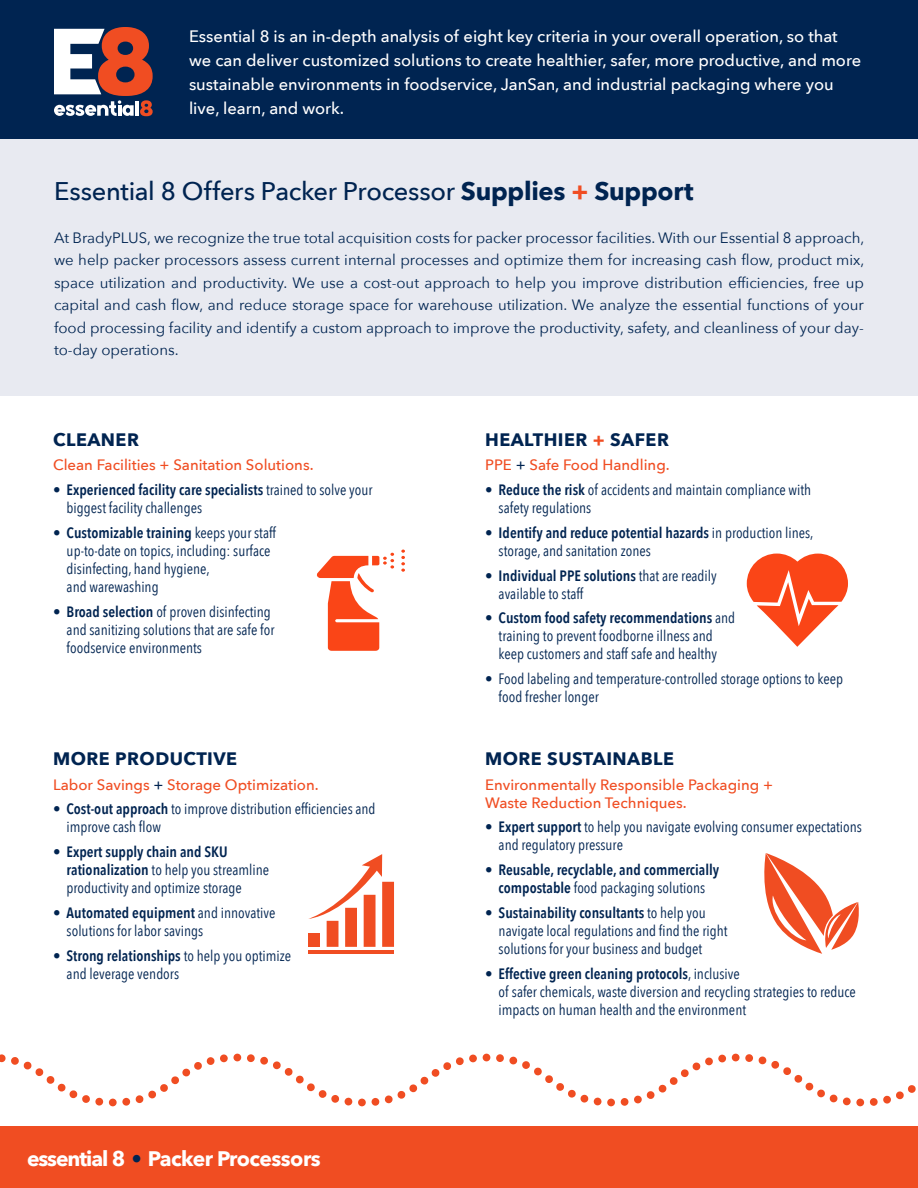
<style>
.page{position:relative;width:918px;height:1188px;background:#fff}
.page>*{position:absolute;margin:0;border:0;box-sizing:border-box;transform-origin:0 0}
.t1{font:500 25.5px "Avenir Next";letter-spacing:-.01em;color:#002451}
.t2{font:700 21px "Avenir Next";letter-spacing:-.045em;color:#fff}
.t3{font:700 18px "Avenir Next";letter-spacing:.025em;color:#002451}
.t4{font:500 16.5px/24px "Avenir Next";color:#fff}
.t5{font:15px/18px "Avenir Next Condensed";color:#002451}
.t6{font:15px/22.5px "Avenir Next";color:#002451;text-align:justify}
.t7{font:500 15px/18px "Avenir Next";color:#f04d22}
.t8{font:600 15px/18px "Avenir Next Condensed";color:#002451;text-align:center}
.s1{font-weight:700}
.s2{font-weight:700;color:#f04d22}
.s3{font-weight:600}
.s4{color:#002451}
.s5{color:#f04d22}
.s6{font-weight:400}
</style>
<div class="page">
<div style="left:0;top:1126px;width:918px;height:62px;background:#f04d22"></div>
<svg style="left:764px;top:853px;width:95px;height:101px"></svg>
<hr style="left:308px;top:950px;width:86px;height:4px;background:#f04d22">
<svg style="left:308px;top:854px;width:86px;height:93px"></svg>
<svg style="left:0;top:1054px;width:916px;height:52px"></svg>
<div style="left:0;top:0;width:918px;height:139px;background:#002451"></div>
<svg style="left:54px;top:27px;width:99px;height:89px"></svg>
<div style="left:0;top:139px;width:918px;height:257px;background:#e8eaf1"></div>
<svg style="left:401px;top:550px;width:4px;height:22px"></svg>
<svg style="left:316px;top:553px;width:78px;height:98px"></svg>
<svg style="left:747px;top:554px;width:101px;height:93px"></svg>
<p class="t4" style="left:189px;top:24px;width:674px">Essential 8 is an in-depth analysis of eight key criteria in your overall operation, so that we can deliver customized solutions to create healthier, safer, more productive, and more sustainable environments in foodservice, JanSan, and industrial packaging where you live, learn, and work.</p>
<p class="t1" style="left:54px;top:169px;width:641px">Essential 8 Offers Packer Processor <span class="s1">Supplies</span> <span class="s2">+</span> <span class="s1">Support</span></p>
<p class="t6" style="left:54px;top:226px;width:812px">At BradyPLUS, we recognize the true total acquisition costs for packer processor facilities. With our Essential 8 approach, we help packer processors assess current internal processes and optimize them for increasing cash flow, product mix, space utilization and productivity. We use a cost-out approach to help you improve distribution efficiencies, free up capital and cash flow, and reduce storage space for warehouse utilization. We analyze the essential functions of your food processing facility and identify a custom approach to improve the productivity, safety, and cleanliness of your day&shy;to-day operations.</p>
<p class="t3" style="left:53px;top:424px;width:87px">CLEANER</p>
<p class="t7" style="left:53px;top:456px;width:262px">Clean Facilities + Sanitation Solutions.</p>
<p class="t5" style="left:67px;top:480px;width:307px;text-indent:-14px"><span class="s3">• Experienced facility care specialists</span> trained to solve your biggest facility challenges</p>
<p class="t5" style="left:67px;top:523px;width:211px;text-indent:-14px"><span class="s3">• Customizable training</span> keeps your staff up-to-date on topics, including: surface disinfecting, hand hygiene,<br>and warewashing</p>
<p class="t5" style="left:67px;top:602px;width:209px;text-indent:-14px"><span class="s3">• Broad selection</span> of proven disinfecting and sanitizing solutions that are safe for foodservice environments</p>
<p class="t3" style="left:53px;top:743px;width:185px">MORE PRODUCTIVE</p>
<p class="t7" style="left:53px;top:775px;width:267px">Labor Savings <span class="s4">+</span> Storage Optimization.</p>
<p class="t5" style="left:67px;top:799px;width:311px;text-indent:-14px"><span class="s3">• Cost-out approach</span> to improve distribution efficiencies and improve cash flow</p>
<p class="t5" style="left:67px;top:842px;width:204px;text-indent:-14px"><span class="s3">• Expert supply chain and SKU rationalization</span> to help you streamline productivity and optimize storage</p>
<p class="t5" style="left:67px;top:903px;width:210px;text-indent:-14px"><span class="s3">• Automated equipment</span> and innovative solutions for labor savings</p>
<p class="t5" style="left:67px;top:946px;width:226px;text-indent:-14px"><span class="s3">• Strong relationships</span> to help you optimize and leverage vendors</p>
<p class="t2" style="left:27px;top:1140px;width:295px">essential 8 <span class="s4">•</span> Packer Processors</p>
<p class="t3" style="left:485px;top:424px;width:185px">HEALTHIER <span class="s5">+</span> SAFER</p>
<p class="t7" style="left:485px;top:456px;width:186px">PPE <span class="s4">+</span> Safe Food Handling.</p>
<p class="t5" style="left:499px;top:480px;width:314px;text-indent:-14px"><span class="s3">• Reduce the risk</span> of accidents and maintain compliance with safety regulations</p>
<p class="t5" style="left:499px;top:523px;width:316px;text-indent:-14px"><span class="s3">• Identify and reduce potential hazards</span> in production lines, storage, and sanitation zones</p>
<p class="t5" style="left:499px;top:566px;width:220px;text-indent:-14px"><span class="s3">• Individual PPE solutions</span> that are readily available to staff</p>
<p class="t5" style="left:485px;top:608px;width:252px;text-align:center"><span class="s3">• Custom food safety recommendations</span> and training to prevent foodborne illness and<br>keep customers and staff safe and healthy</p>
<p class="t5" style="left:499px;top:669px;width:346px;text-indent:-14px">• Food labeling and temperature-controlled storage options to keep food fresher longer</p>
<p class="t3" style="left:485px;top:743px;width:190px">MORE SUSTAINABLE</p>
<p class="t7" style="left:485px;top:775px;width:289px">Environmentally Responsible Packaging +<br>Waste Reduction Techniques.</p>
<p class="t5" style="left:499px;top:817px;width:365px;text-indent:-14px"><span class="s3">• Expert support</span> to help you navigate evolving consumer expectations and regulatory pressure</p>
<p class="t8" style="left:485px;top:860px;width:236px">• Reusable, recyclable, and commercially compostable <span class="s6">food packaging solutions</span></p>
<p class="t5" style="left:499px;top:903px;width:230px;text-indent:-14px"><span class="s3">• Sustainability consultants</span> to help you navigate local regulations and find the right solutions for your business and budget</p>
<p class="t5" style="left:499px;top:964px;width:359px;text-indent:-14px"><span class="s3">• Effective green cleaning protocols</span>, inclusive<br>of safer chemicals, waste diversion and recycling strategies to reduce impacts on human health and the environment</p>
</div>
